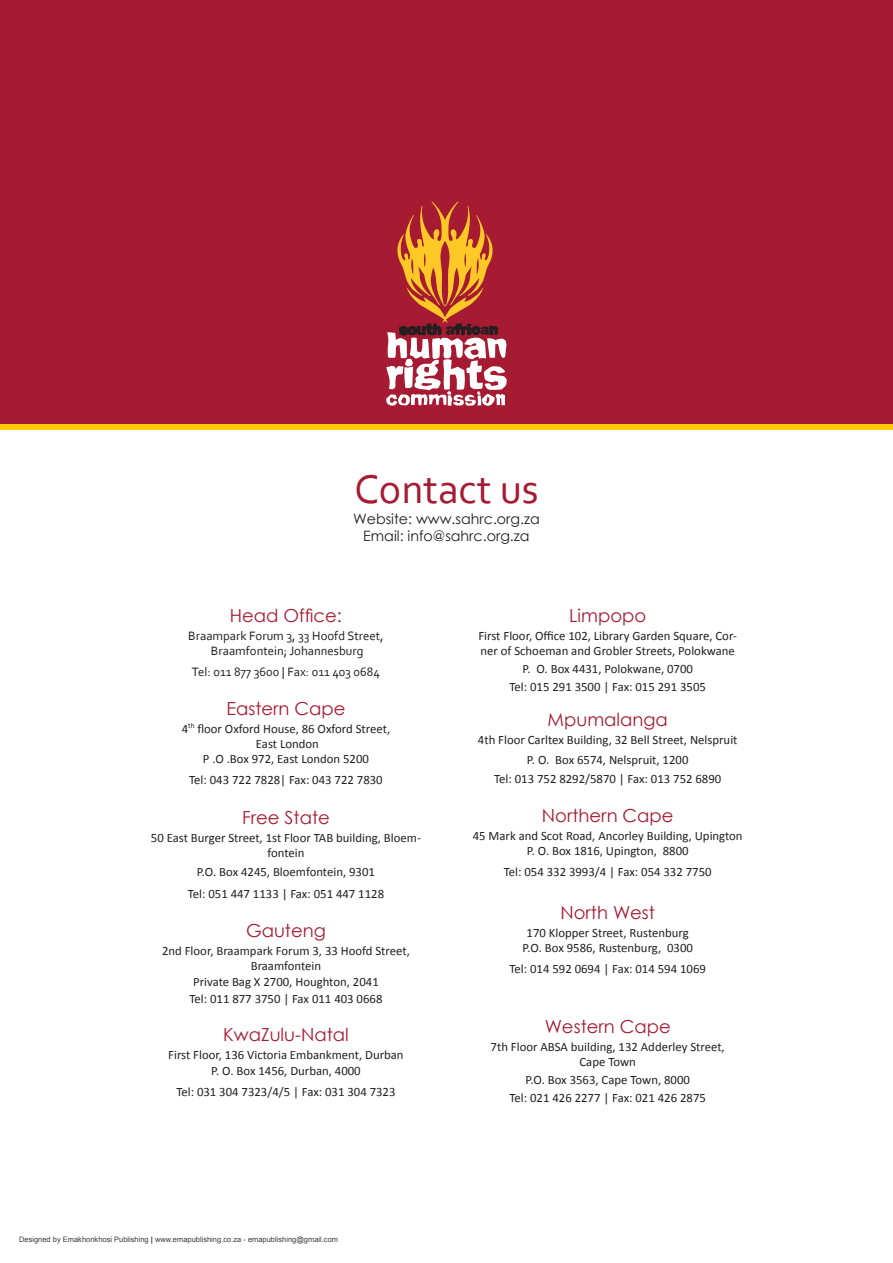
<style>
.page{position:relative;width:893px;height:1263px;background:#fff}
.page>*{position:absolute;margin:0;border:0;box-sizing:border-box;transform-origin:0 0}
.t1{font:42px "Corbel";color:#a61a32}
.No_Spacing{font:18px "Century Gothic";color:#a61a32}
.No_Spacing-2{font:14.25px "Century Gothic";color:#231f20}
.No_Spacing-3{font:12.75px/15.3px "Calibri";color:#231f20;text-align:center}
.No_Spacing-4{font:12.75px "Corbel";color:#231f20}
.t2{font:7.5px "Arial";color:#3e3e3f}
.s1{font-weight:900}
</style>
<div class="page">
<div style="left:0;top:298px;width:893px;height:131px;background:linear-gradient(to right,#feca0a,#feca0a)"></div>
<div style="left:0;top:0;width:893px;height:423px;background:#a61a32"></div>
<svg style="left:386px;top:201px;width:121px;height:205px"></svg>
<p class="t1" style="left:354px;top:463px;width:186px">Contact us</p>
<p class="No_Spacing-2" style="left:353px;top:509px;width:188px">Website: www.sahrc.org.za</p>
<p class="No_Spacing-2" style="left:363px;top:526px;width:168px">Email: info@sahrc.org.za</p>
<p class="No_Spacing" style="left:230px;top:602px;width:113px">Head Office:</p>
<p class="No_Spacing-4" style="left:188px;top:627px;width:197px">Braampark Forum 3, 33 Hoofd Street,</p>
<p class="No_Spacing-4" style="left:211px;top:643px;width:154px">Braamfontein; Johannesburg</p>
<p class="No_Spacing-4" style="left:192px;top:664px;width:189px">Tel: 011 877 3600 | Fax: 011 403 0684</p>
<p class="No_Spacing" style="left:226px;top:695px;width:121px">Eastern Cape</p>
<p class="No_Spacing-3" style="left:182px;top:721px;width:210px">4<sup>th</sup> floor Oxford House, 86 Oxford Street,</p>
<p class="No_Spacing-3" style="left:256px;top:736px;width:64px">East London</p>
<p class="No_Spacing-3" style="left:203px;top:751px;width:168px">P .O .Box 972, East London 5200</p>
<p class="No_Spacing-3" style="left:189px;top:772px;width:195px">Tel: 043 722 7828| Fax: 043 722 7830</p>
<p class="No_Spacing" style="left:242px;top:805px;width:89px">Free State</p>
<p class="No_Spacing-3" style="left:151px;top:830px;width:271px">50 East Burger Street, 1st Floor TAB building, Bloem&shy;fontein</p>
<p class="No_Spacing-3" style="left:188px;top:861px;width:198px;line-height:21.3px">P.O. Box 4245, Bloemfontein, 9301<br>Tel: 051 447 1133 | Fax: 051 447 1128</p>
<p class="No_Spacing" style="left:246px;top:918px;width:81px">Gauteng</p>
<p class="No_Spacing-3" style="left:162px;top:943px;width:249px">2nd Floor, Braampark Forum 3, 33 Hoofd Street,<br>Braamfontein<br>Private Bag X 2700, Houghton, 2041</p>
<p class="No_Spacing-3" style="left:189px;top:991px;width:194px">Tel: 011 877 3750 | Fax 011 403 0668</p>
<p class="No_Spacing" style="left:223px;top:1022px;width:127px">KwaZulu-Natal</p>
<p class="No_Spacing-3" style="left:168px;top:1047px;width:237px">First Floor, 136 Victoria Embankment, Durban</p>
<p class="No_Spacing-3" style="left:176px;top:1060px;width:221px;line-height:21px">P. O. Box 1456, Durban, 4000<br>Tel: 031 304 7323/4/5 | Fax: 031 304 7323</p>
<p class="No_Spacing" style="left:569px;top:602px;width:78px">Limpopo</p>
<p class="No_Spacing-3" style="left:478px;top:628px;width:260px;text-align:left">First Floor, Office 102, Library Garden Square, Cor&shy;ner of Schoeman and Grobler Streets, Polokwane</p>
<p class="No_Spacing-3" style="left:509px;top:660px;width:198px;line-height:18px">P. O. Box 4431, Polokwane, 0700<br>Tel: 015 291 3500 | Fax: 015 291 3505</p>
<p class="No_Spacing" style="left:548px;top:707px;width:122px">Mpumalanga</p>
<p class="No_Spacing-3" style="left:478px;top:732px;width:261px">4th Floor Carltex Building, 32 Bell Street, Nelspruit</p>
<p class="No_Spacing-3" style="left:494px;top:749px;width:229px;line-height:19.5px">P. O. Box 6574, Nelspruit, 1200<br>Tel: 013 752 8292/5870 | Fax: 013 752 6890</p>
<p class="No_Spacing" style="left:542px;top:803px;width:133px">Northern Cape</p>
<p class="No_Spacing-3" style="left:473px;top:828px;width:271px">45 Mark and Scot Road, Ancorley Building, Upington</p>
<p class="No_Spacing-3" style="left:504px;top:840px;width:209px;line-height:21px">P. O. Box 1816, Upington, 8800<br>Tel: 054 332 3993/4 | Fax: 054 332 7750</p>
<p class="No_Spacing" style="left:560px;top:899px;width:96px">North West</p>
<p class="No_Spacing-3" style="left:527px;top:925px;width:164px">170 Klopper Street, Rustenburg</p>
<p class="No_Spacing-3" style="left:509px;top:937px;width:198px;line-height:21px">P.O. Box 9586, Rustenburg, 0300<br>Tel: 014 592 0694 | Fax: 014 594 1069</p>
<p class="No_Spacing" style="left:545px;top:1014px;width:128px">Western Cape</p>
<p class="No_Spacing-3" style="left:491px;top:1039px;width:236px">7th Floor ABSA building, 132 Adderley Street,</p>
<p class="No_Spacing-3" style="left:579px;top:1054px;width:58px">Cape Town</p>
<p class="No_Spacing-3" style="left:509px;top:1071px;width:198px;line-height:18px">P.O. Box 3563, Cape Town, 8000<br>Tel: 021 426 2277 | Fax: 021 426 2875</p>
<p class="t2" style="left:19px;top:1234px;width:320px">Designed by Emakhonkhosi Publishing <span class="s1">|</span> www.emapublishing.co.za - emapublishing@gmail.com</p>
</div>
